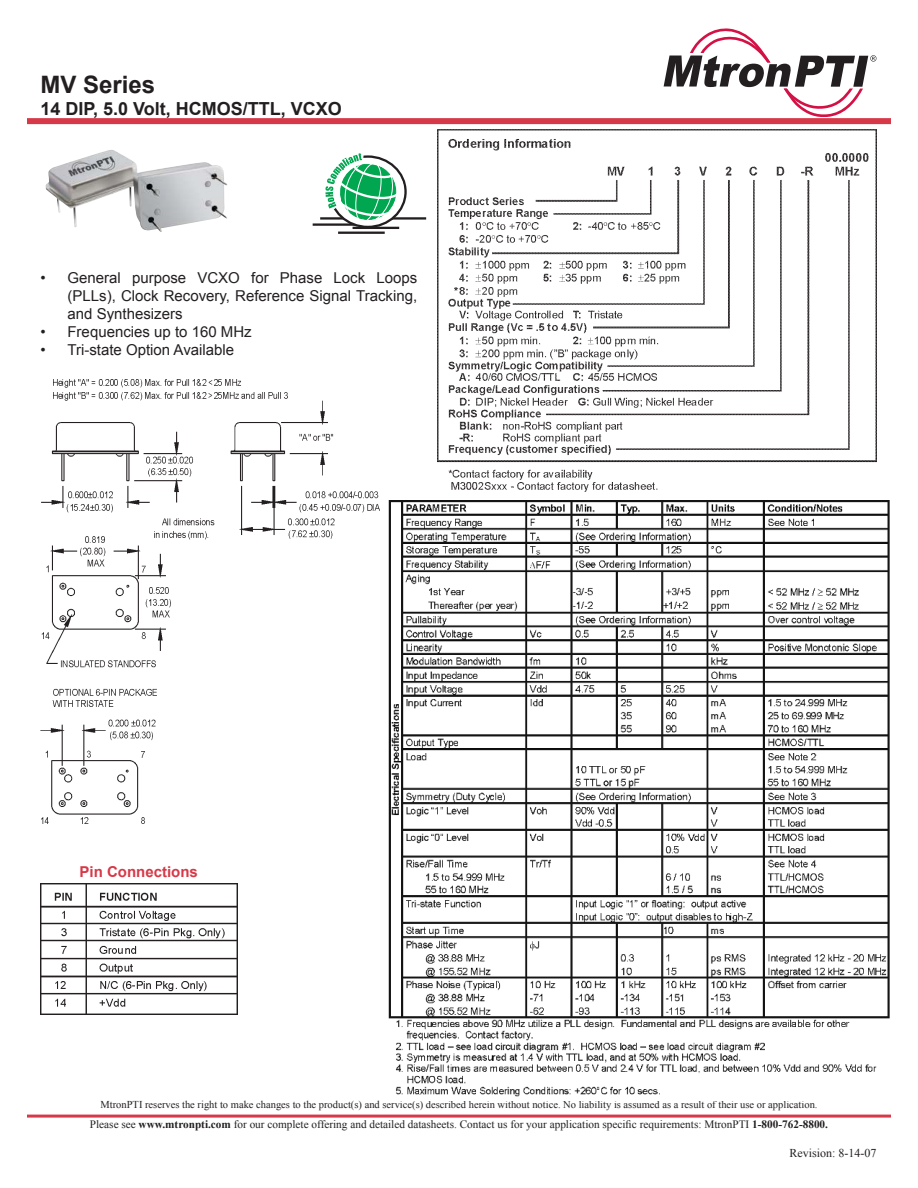
<style>
.page{position:relative;width:918px;height:1188px;background:#fff}
.page>*{position:absolute;margin:0;border:0;box-sizing:border-box;transform-origin:0 0}
.t1{font:700 24px "Arial";color:#231f20}
.t2{font:700 18px "Arial";color:#231f20}
.t3{font:15px/18px "Arial";color:#231f20;text-align:justify}
.t4{font:700 15px "Arial";color:#d73949}
.t5{font:12px "Times New Roman";color:#231f20}
.t6{font:11.25px "Times New Roman";color:#231f20}
.t7{font:10.5px "Times New Roman";color:#231f20}
.s1{font-weight:700}
</style>
<div class="page">
<div style="left:27px;top:1115px;width:864px;height:3px;border:2px solid #d73949"></div>
<div style="left:27px;top:118px;width:864px;height:6px;background:#d73949"></div>
<svg style="left:664px;top:29px;width:212px;height:88px"></svg>
<img style="left:46px;top:150px;width:182px;height:82px">
<img style="left:438px;top:129px;width:438px;height:363px">
<img style="left:388px;top:500px;width:502px;height:597px">
<img style="left:40px;top:380px;width:340px;height:443px">
<img style="left:40px;top:884px;width:198px;height:131px">
<hr style="left:338px;top:232px;width:47px;height:2px;background:#231f20">
<hr style="left:313px;top:223px;width:44px;height:3px;background:#231f20">
<hr style="left:320px;top:217px;width:106px;height:3px;background:#231f20">
<hr style="left:353px;top:227px;width:46px;height:2px;background:#231f20">
<svg style="left:321px;top:153px;width:84px;height:72px"></svg>
<h1 class="t1" style="left:40px;top:76px;width:116px">MV Series</h1>
<h2 class="t2" style="left:40px;top:102px;width:303px">14 DIP, 5.0 Volt, HCMOS/TTL, VCXO</h2>
<h3 class="t3" style="left:68px;top:269px;width:351px;text-indent:-27px">• General purpose VCXO for Phase Lock Loops (PLLs), Clock Recovery, Reference Signal Tracking, and Synthesizers</h3>
<h3 class="t3" style="left:40px;top:323px;width:213px">• Frequencies up to 160 MHz</h3>
<h3 class="t3" style="left:40px;top:341px;width:195px">• Tri-state Option Available</h3>
<h3 class="t4" style="left:80px;top:866px;width:120px">Pin Connections</h3>
<p class="t7" style="left:100px;top:1100px;width:719px">MtronPTI reserves the right to make changes to the product(s) and service(s) described herein without notice. No liability is assumed as a result of their use or application.</p>
<p class="t6" style="left:90px;top:1120px;width:740px">Please see <span class="s1">www.mtronpti.com</span> for our complete offering and detailed datasheets. Contact us for your application specific requirements: MtronPTI <span class="s1">1-800-762-8800.</span></p>
<p class="t5" style="left:789px;top:1145px;width:88px">Revision: 8-14-07</p>
</div>
